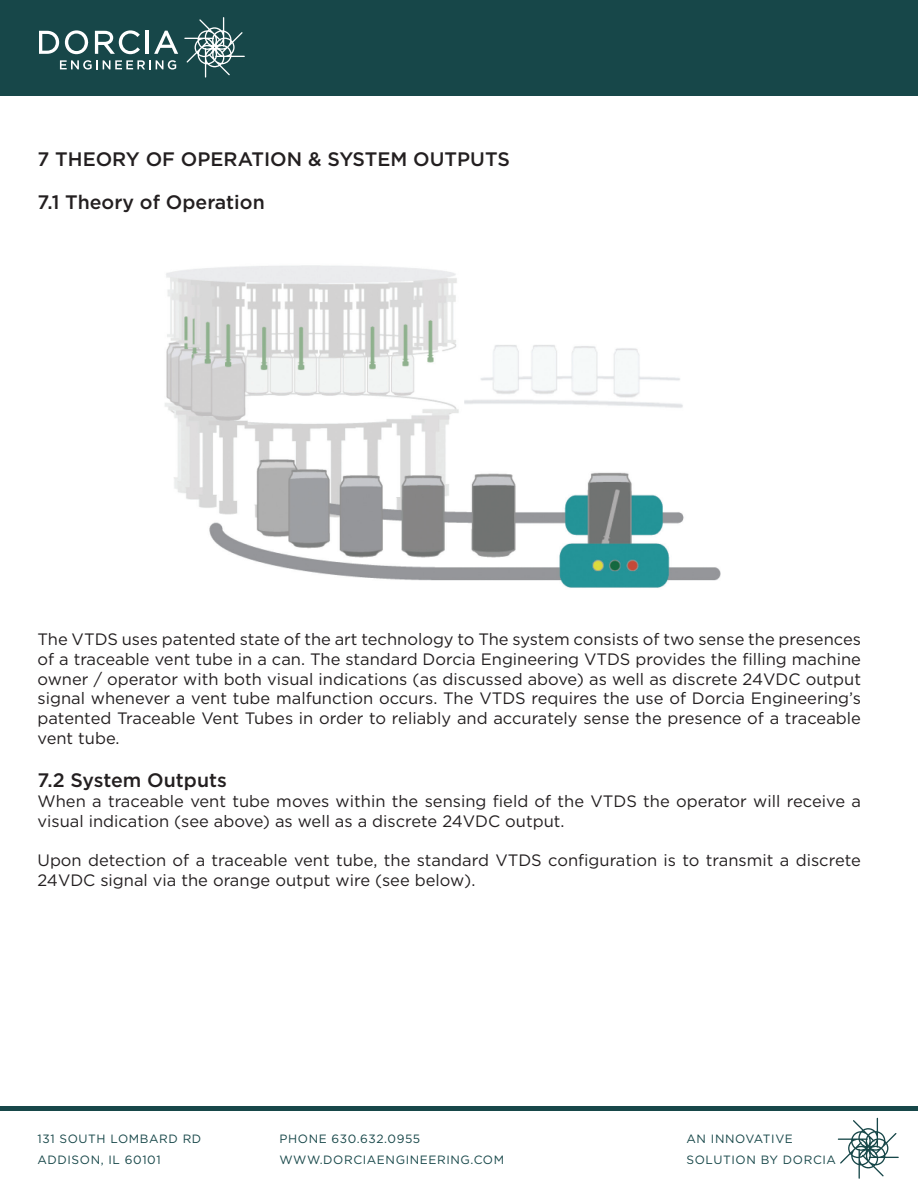
<style>
.page{position:relative;width:918px;height:1188px;background:#fff}
.page>*{position:absolute;margin:0;border:0;box-sizing:border-box;transform-origin:0 0}
.t1{font:500 19.5px "Gotham";color:#231f20}
.t2{font:16.5px/19.8px "Gotham";color:#231f20}
.t3{font:12px/21px "Gotham";letter-spacing:.05em;color:#174749}
</style>
<div class="page">
<div style="left:0;top:0;width:918px;height:95px;background:#174749"></div>
<div style="left:0;top:1106px;width:918px;height:5px;background:#174749"></div>
<svg style="left:39px;top:31px;width:20px;height:23px"></svg>
<svg style="left:65px;top:30px;width:23px;height:24px"></svg>
<svg style="left:95px;top:30px;width:45px;height:24px"></svg>
<hr style="left:146px;top:31px;width:3px;height:23px;background:#fff">
<svg style="left:154px;top:31px;width:24px;height:23px"></svg>
<svg style="left:60px;top:60px;width:116px;height:10px"></svg>
<svg style="left:184px;top:17px;width:61px;height:61px"></svg>
<svg style="left:838px;top:1118px;width:61px;height:61px"></svg>
<img style="left:165px;top:265px;width:556px;height:323px">
<p class="t1" style="left:38px;top:148px;width:474px">7 THEORY OF OPERATION &amp; SYSTEM OUTPUTS</p>
<p class="t1" style="left:38px;top:191px;width:229px">7.1 Theory of Operation</p>
<p class="t2" style="left:38px;top:629px;width:825px;text-align:justify">The VTDS uses patented state of the art technology to The system consists of two sense the presences of a traceable vent tube in a can. The standard Dorcia Engineering VTDS provides the filling machine owner / operator with both visual indications (as discussed above) as well as discrete 24VDC output signal whenever a vent tube malfunction occurs. The VTDS requires the use of Dorcia Engineering’s patented Traceable Vent Tubes in order to reliably and accurately sense the presence of a traceable vent tube.</p>
<p class="t1" style="left:38px;top:769px;width:191px">7.2 System Outputs</p>
<p class="t2" style="left:38px;top:791px;width:825px">When a traceable vent tube moves within the sensing field of the VTDS the operator will receive a visual indication (see above) as well as a discrete 24VDC output.</p>
<p class="t2" style="left:38px;top:850px;width:825px">Upon detection of a traceable vent tube, the standard VTDS configuration is to transmit a discrete<br>24VDC signal via the orange output wire (see below).</p>
<p class="t3" style="left:38px;top:1128px;width:165px">131 SOUTH LOMBARD RD<br>ADDISON, IL 60101</p>
<p class="t3" style="left:280px;top:1128px;width:226px">PHONE 630.632.0955<br>WWW.DORCIAENGINEERING.COM</p>
<p class="t3" style="left:687px;top:1128px;width:151px">AN INNOVATIVE<br>SOLUTION BY DORCIA</p>
</div>
